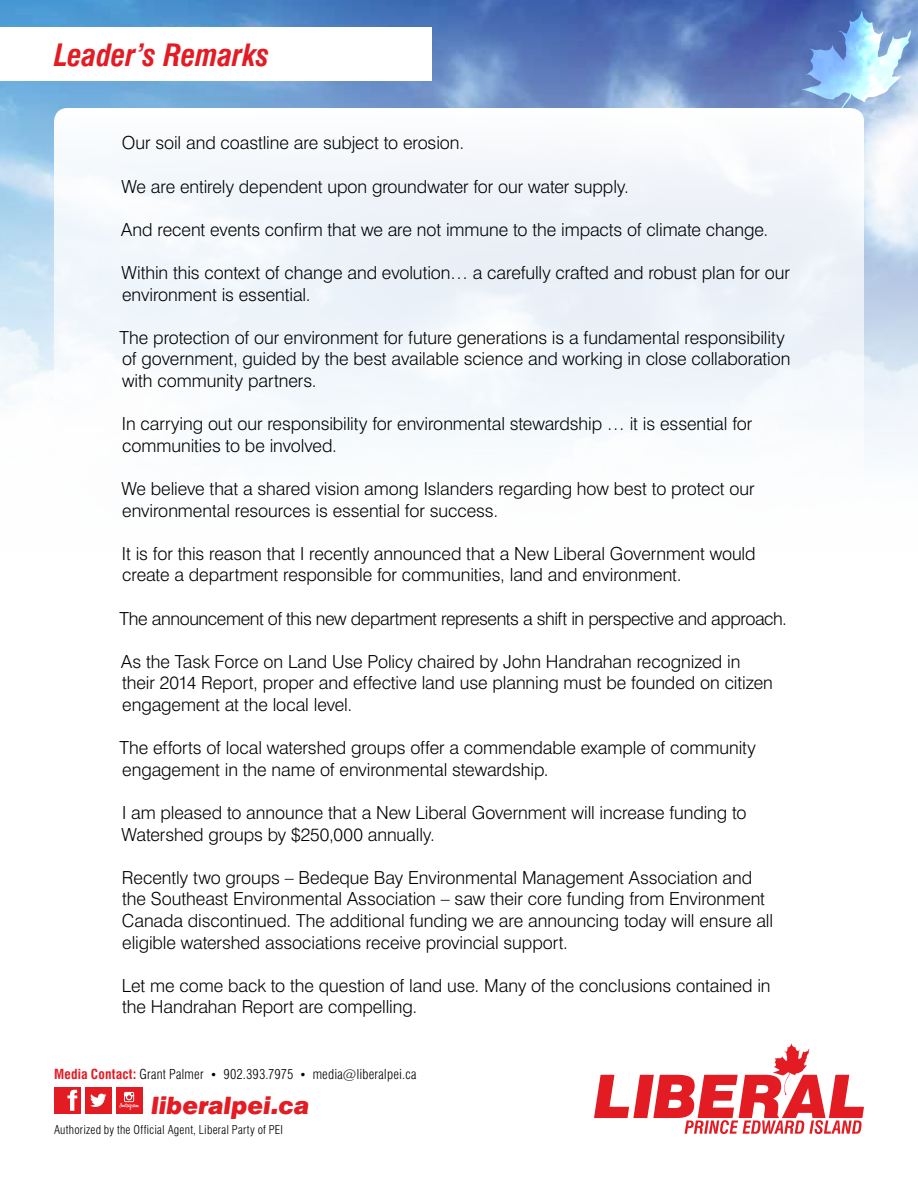
<style>
.page{position:relative;width:918px;height:1188px;background:#fff}
.page>*{position:absolute;margin:0;border:0;box-sizing:border-box;transform-origin:0 0}
.t1{font:italic 700 condensed 30px "Swiss 721 BT";letter-spacing:-.005em;color:#e31b23}
.t2{font:italic 900 24px "Swiss 721 BT";letter-spacing:-.005em;color:#e31b23}
.t3{font:300 18px/21.6px "Swiss 721 BT";letter-spacing:-.005em;color:#000}
.t4{font:300 18px "Swiss 721 BT";letter-spacing:-.025em;color:#000}
.t5{font:300 condensed 13.5px "Swiss 721 BT";letter-spacing:.015em;color:#000}
.t6{font:300 condensed 12px "Swiss 721 BT";letter-spacing:.02em;color:#000}
.s1{font-weight:700;color:#e31b23}
.s2{font-size:12px}
</style>
<div class="page">
<img style="left:0;top:0;width:918px;height:459px">
<svg style="left:801px;top:10px;width:110px;height:147px"></svg>
<svg style="left:594px;top:1043px;width:270px;height:91px"></svg>
<div style="left:54px;top:1087px;width:27px;height:27px;background:#e31b23"></div>
<svg style="left:67px;top:1090px;width:10px;height:21px"></svg>
<div style="left:85px;top:1087px;width:27px;height:27px;background:#e31b23"></div>
<svg style="left:90px;top:1094px;width:16px;height:13px"></svg>
<div style="left:116px;top:1087px;width:26px;height:27px;background:#e31b23"></div>
<svg style="left:119px;top:1092px;width:20px;height:18px"></svg>
<div style="left:0;top:27px;width:432px;height:54px;background:#fff"></div>
<div style="left:54px;top:108px;width:810px;height:596px;background:#fff;border-radius:14px"></div>
<h1 class="t1" style="left:54px;top:37px;width:217px">Leader’s Remarks</h1>
<p class="t3" style="left:122px;top:132px;width:344px">Our soil and coastline are subject to erosion.</p>
<p class="t3" style="left:121px;top:175px;width:509px">We are entirely dependent upon groundwater for our water supply.</p>
<p class="t3" style="left:121px;top:219px;width:649px">And recent events confirm that we are not immune to the impacts of climate change.</p>
<p class="t3" style="left:121px;top:262px;width:670px">Within this context of change and evolution… a carefully crafted and robust plan for our environment is essential.</p>
<p class="t3" style="left:120px;top:327px;width:673px">The protection of our environment for future generations is a fundamental responsibility of government, guided by the best available science and working in close collaboration with community partners.</p>
<p class="t3" style="left:122px;top:413px;width:632px">In carrying out our responsibility for environmental stewardship … it is essential for communities to be involved.</p>
<p class="t3" style="left:122px;top:478px;width:635px">We believe that a shared vision among Islanders regarding how best to protect our environmental resources is essential for success.</p>
<p class="t3" style="left:122px;top:543px;width:635px">It is for this reason that I recently announced that a New Liberal Government would create a department responsible for communities, land and environment.</p>
<p class="t4" style="left:120px;top:607px;width:669px">The announcement of this new department represents a shift in perspective and approach.</p>
<p class="t3" style="left:121px;top:651px;width:653px">As the Task Force on Land Use Policy chaired by John Handrahan recognized in their 2014 Report, proper and effective land use planning must be founded on citizen engagement at the local level.</p>
<p class="t3" style="left:120px;top:737px;width:638px">The efforts of local watershed groups offer a commendable example of community engagement in the name of environmental stewardship.</p>
<p class="t3" style="left:122px;top:802px;width:627px">I am pleased to announce that a New Liberal Government will increase funding to<br>Watershed groups by $250,000 annually.</p>
<p class="t3" style="left:122px;top:867px;width:653px">Recently two groups – Bedeque Bay Environmental Management Association and the Southeast Environmental Association – saw their core funding from Environment Canada discontinued. The additional funding we are announcing today will ensure all eligible watershed associations receive provincial support.</p>
<p class="t3" style="left:122px;top:975px;width:650px">Let me come back to the question of land use. Many of the conclusions contained in the Handrahan Report are compelling.</p>
<p class="t5" style="left:54px;top:1065px;width:364px"><span class="s1">Media Contact:</span> Grant Palmer <span class="s2">•</span> 902.393.7975 <span class="s2">•</span> media@liberalpei.ca</p>
<h2 class="t2" style="left:152px;top:1091px;width:160px">liberalpei.ca</h2>
<p class="t6" style="left:54px;top:1122px;width:231px">Authorized by the Official Agent, Liberal Party of PEI</p>
</div>
